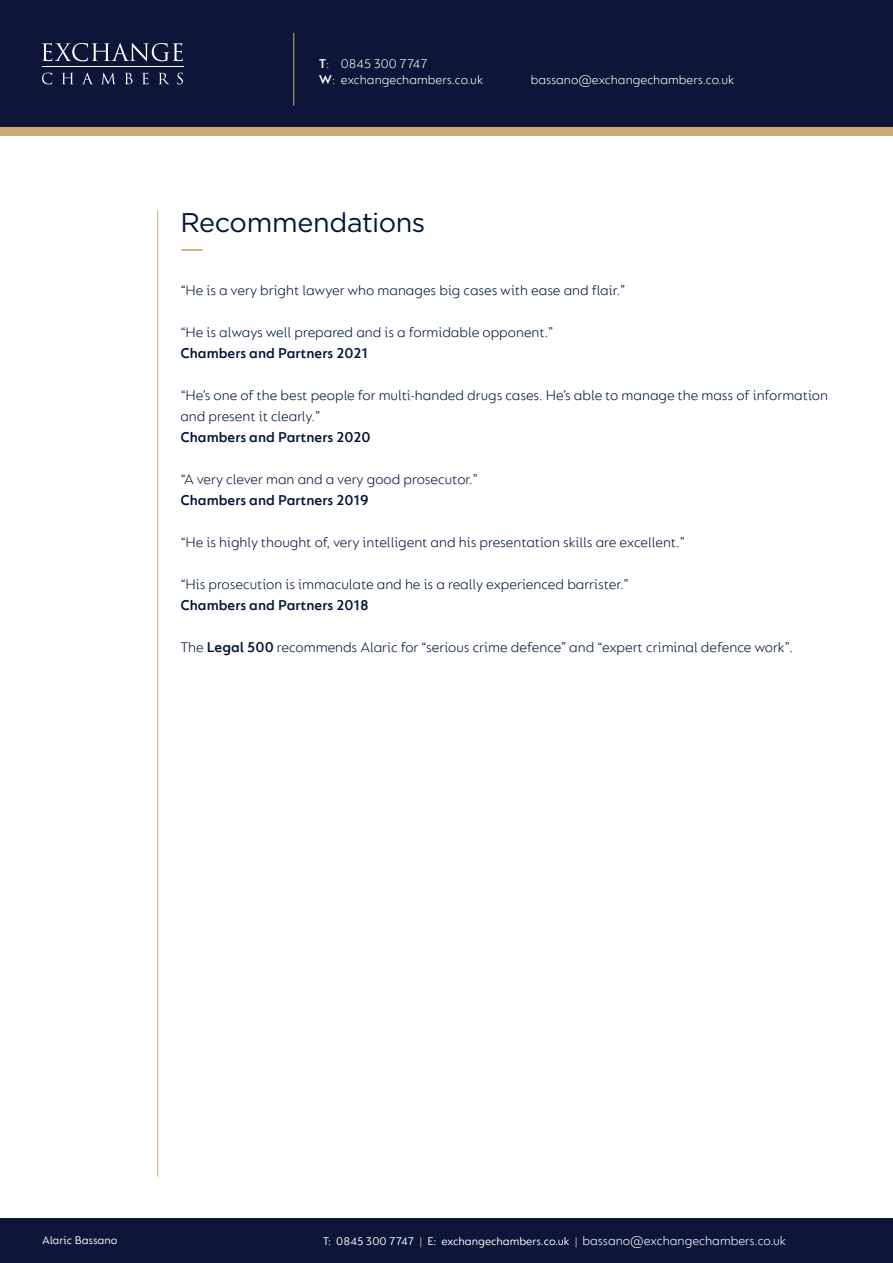
<style>
.page{position:relative;width:893px;height:1263px;background:#fff}
.page>*{position:absolute;margin:0;border:0;box-sizing:border-box;transform-origin:0 0}
.t1{font:27px "Gotham";letter-spacing:-.015em;color:#001537}
.t2{font:300 15px/21px "FS Lucas";color:#001537}
.t3{font:600 15px "FS Lucas";color:#001537}
.t4{font:300 13.5px/16.2px "FS Lucas";color:#fff}
.t5{font:12px "FS Lucas";color:#fff}
.s1{font-weight:600}
.s2{color:#cbaa76}
</style>
<div class="page">
<div style="left:0;top:64px;width:893px;height:72px;background:#cbaa76"></div>
<div style="left:0;top:0;width:893px;height:127px;background:#0d1638"></div>
<div style="left:0;top:1219px;width:893px;height:44px;background:#0d1638"></div>
<hr style="left:42px;top:67px;width:142px;height:1px;background:#fff">
<svg style="left:42px;top:43px;width:141px;height:18px"></svg>
<svg style="left:42px;top:73px;width:10px;height:11px"></svg>
<svg style="left:62px;top:73px;width:11px;height:11px"></svg>
<svg style="left:82px;top:73px;width:11px;height:11px"></svg>
<svg style="left:102px;top:73px;width:13px;height:11px"></svg>
<svg style="left:125px;top:73px;width:8px;height:11px"></svg>
<svg style="left:142px;top:73px;width:7px;height:11px"></svg>
<svg style="left:159px;top:73px;width:10px;height:11px"></svg>
<svg style="left:177px;top:73px;width:6px;height:11px"></svg>
<hr style="left:293px;top:33px;width:1px;height:73px;background:#cbaa76">
<hr style="left:157px;top:211px;width:1px;height:966px;background:#cbaa76">
<hr style="left:181px;top:249px;width:21px;height:2px;background:#cbaa76">
<p class="t4" style="left:319px;top:55px;width:166px"><span class="s1">T</span>: 0845 300 7747<br><span class="s1">W</span>: exchangechambers.co.uk</p>
<p class="t4" style="left:531px;top:71px;width:205px">bassano@exchangechambers.co.uk</p>
<p class="t1" style="left:180px;top:205px;width:247px">Recommendations</p>
<p class="t2" style="left:180px;top:279px;width:447px">“He is a very bright lawyer who manages big cases with ease and flair.”</p>
<p class="t2" style="left:180px;top:321px;width:375px">“He is always well prepared and is a formidable opponent.”</p>
<p class="t3" style="left:180px;top:344px;width:189px">Chambers and Partners 2021</p>
<p class="t2" style="left:180px;top:384px;width:649px">“He’s one of the best people for multi-handed drugs cases. He’s able to manage the mass of information and present it clearly.”</p>
<p class="t3" style="left:180px;top:428px;width:192px">Chambers and Partners 2020</p>
<p class="t2" style="left:180px;top:468px;width:299px">“A very clever man and a very good prosecutor.”</p>
<p class="t3" style="left:180px;top:491px;width:190px">Chambers and Partners 2019</p>
<p class="t2" style="left:180px;top:531px;width:506px">“He is highly thought of, very intelligent and his presentation skills are excellent.”</p>
<p class="t2" style="left:180px;top:573px;width:450px">“His prosecution is immaculate and he is a really experienced barrister.”<br><span class="s1">Chambers and Partners 2018</span></p>
<p class="t2" style="left:180px;top:636px;width:614px">The <span class="s1">Legal 500</span> recommends Alaric for “serious crime defence” and “expert criminal defence work”.</p>
<p class="t4" style="left:583px;top:1233px;width:205px">bassano@exchangechambers.co.uk</p>
<p class="t5" style="left:42px;top:1233px;width:77px">Alaric Bassano</p>
<p class="t5" style="left:323px;top:1235px;width:256px">T: 0845 300 7747 <span class="s2">|</span> E: exchangechambers.co.uk <span class="s2">|</span></p>
</div>
